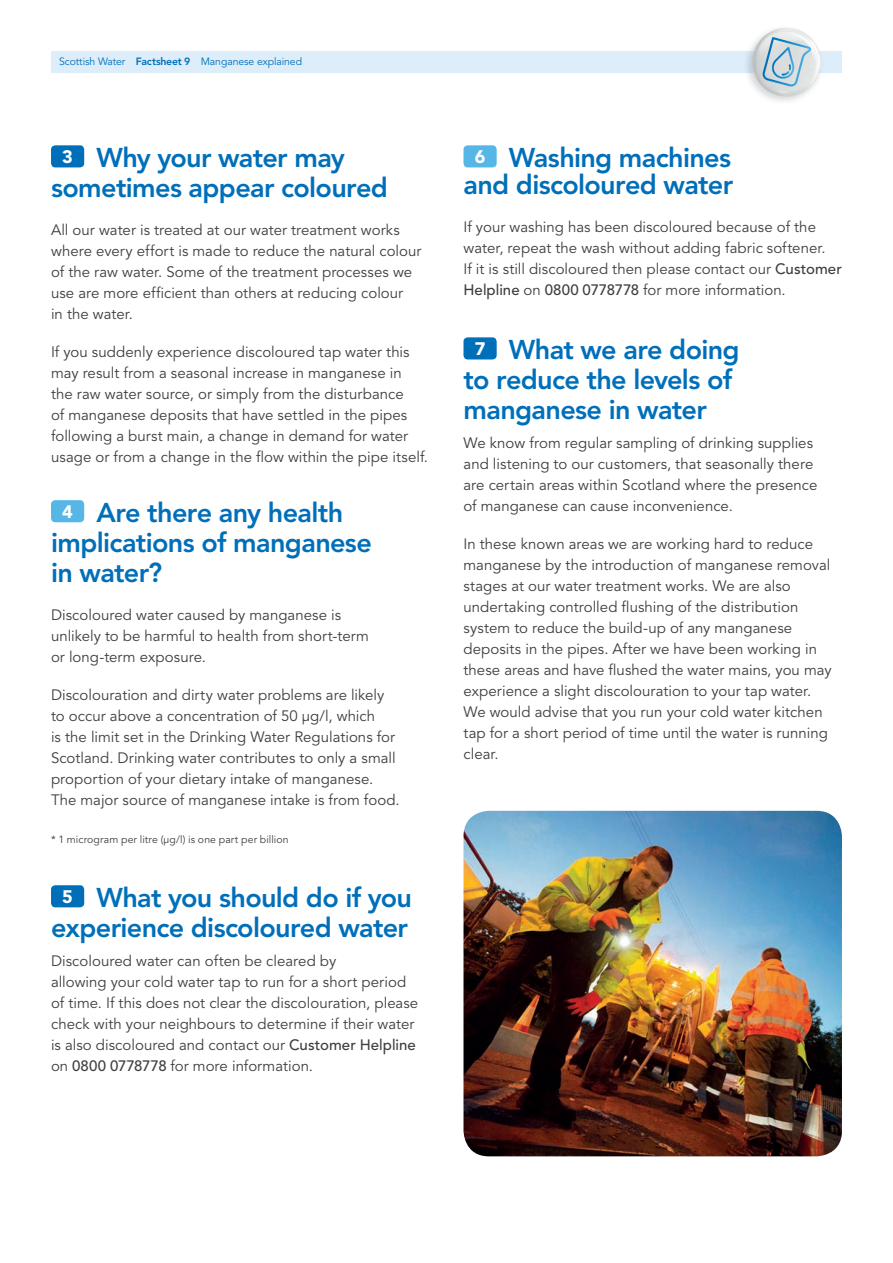
<style>
.page{position:relative;width:893px;height:1263px;background:#fff}
.page>*{position:absolute;margin:0;border:0;box-sizing:border-box;transform-origin:0 0}
.t1{font:800 27px/30px "Avenir";letter-spacing:-.025em;color:#006fba}
.t2{font:15px/21px "Avenir";color:#3e3e3f}
.t3{font:10.5px "Avenir";letter-spacing:.01em;color:#3e3e3f}
.t4{font:10.5px "Avenir";letter-spacing:-.01em;color:#006fba}
.s1{font-weight:800}
.s2{font-weight:900;font-size:18px;color:#fff}
.s3{font-weight:500}
</style>
<div class="page">
<div style="left:51px;top:145px;width:33px;height:22px;background:#006fba;border-radius:4px"></div>
<div style="left:51px;top:500px;width:33px;height:22px;background:#56b7e7;border-radius:4px"></div>
<div style="left:51px;top:885px;width:33px;height:22px;background:#006fba;border-radius:4px"></div>
<div style="left:463px;top:145px;width:34px;height:22px;background:#56b7e7;border-radius:4px"></div>
<div style="left:463px;top:337px;width:34px;height:22px;background:#006fba;border-radius:4px"></div>
<img style="left:463px;top:811px;width:379px;height:345px">
<div style="left:51px;top:51px;width:791px;height:21px;background:#ddedf9"></div>
<img style="left:752px;top:28px;width:67px;height:69px">
<img style="left:755px;top:31px;width:62px;height:30px">
<img style="left:776px;top:93px;width:21px;height:2px">
<img style="left:817px;top:49px;width:4px;height:26px">
<svg style="left:762px;top:37px;width:49px;height:56px;background:#bad0db"></svg>
<p class="t4" style="left:59px;top:56px;width:245px">Scottish Water <span class="s1">Factsheet 9</span> Manganese explained</p>
<h1 class="t1" style="left:51px;top:142px;width:338px;text-indent:11px"><span class="s2">3</span> Why your water may sometimes appear coloured</h1>
<p class="t2" style="left:51px;top:219px;width:372px">All our water is treated at our water treatment works where every effort is made to reduce the natural colour of the raw water. Some of the treatment processes we use are more efficient than others at reducing colour<br>in the water.</p>
<p class="t2" style="left:51px;top:341px;width:379px">If you suddenly experience discoloured tap water this may result from a seasonal increase in manganese in<br>the raw water source, or simply from the disturbance<br>of manganese deposits that have settled in the pipes following a burst main, a change in demand for water usage or from a change in the flow within the pipe itself.</p>
<h1 class="t1" style="left:51px;top:497px;width:322px;text-indent:11px"><span class="s2">4</span> Are there any health implications of manganese in water?</h1>
<p class="t2" style="left:51px;top:604px;width:319px">Discoloured water caused by manganese is unlikely to be harmful to health from short-term or long-term exposure.</p>
<p class="t2" style="left:51px;top:684px;width:350px">Discolouration and dirty water problems are likely to occur above a concentration of 50 µg/l, which<br>is the limit set in the Drinking Water Regulations for Scotland. Drinking water contributes to only a small proportion of your dietary intake of manganese.<br>The major source of manganese intake is from food.</p>
<p class="t3" style="left:51px;top:833px;width:239px">* 1 microgram per litre (µg/l) is one part per billion</p>
<h1 class="t1" style="left:51px;top:882px;width:363px;text-align:center"><span class="s2">5</span> What you should do if you experience discoloured water</h1>
<p class="t2" style="left:51px;top:951px;width:369px">Discoloured water can often be cleared by<br>allowing your cold water tap to run for a short period of time. If this does not clear the discolouration, please check with your neighbours to determine if their water is also discoloured and contact our <span class="s3">Customer Helpline </span>on <span class="s3">0800 0778778</span> for more information.</p>
<h1 class="t1" style="left:463px;top:144px;width:271px;line-height:27px;text-align:center"><span class="s2">6</span> Washing machines and discoloured water</h1>
<p class="t2" style="left:463px;top:216px;width:380px">If your washing has been discoloured because of the water, repeat the wash without adding fabric softener.<br>If it is still discoloured then please contact our <span class="s3">Customer Helpline</span> on <span class="s3">0800 0778778</span> for more information.</p>
<h1 class="t1" style="left:463px;top:334px;width:278px;text-indent:11px"><span class="s2">7</span> What we are doing to reduce the levels of manganese in water</h1>
<p class="t2" style="left:463px;top:433px;width:355px">We know from regular sampling of drinking supplies and listening to our customers, that seasonally there are certain areas within Scotland where the presence of manganese can cause inconvenience.</p>
<p class="t2" style="left:463px;top:534px;width:370px">In these known areas we are working hard to reduce manganese by the introduction of manganese removal stages at our water treatment works. We are also undertaking controlled flushing of the distribution system to reduce the build-up of any manganese deposits in the pipes. After we have been working in these areas and have flushed the water mains, you may experience a slight discolouration to your tap water.<br>We would advise that you run your cold water kitchen tap for a short period of time until the water is running clear.</p>
</div>
